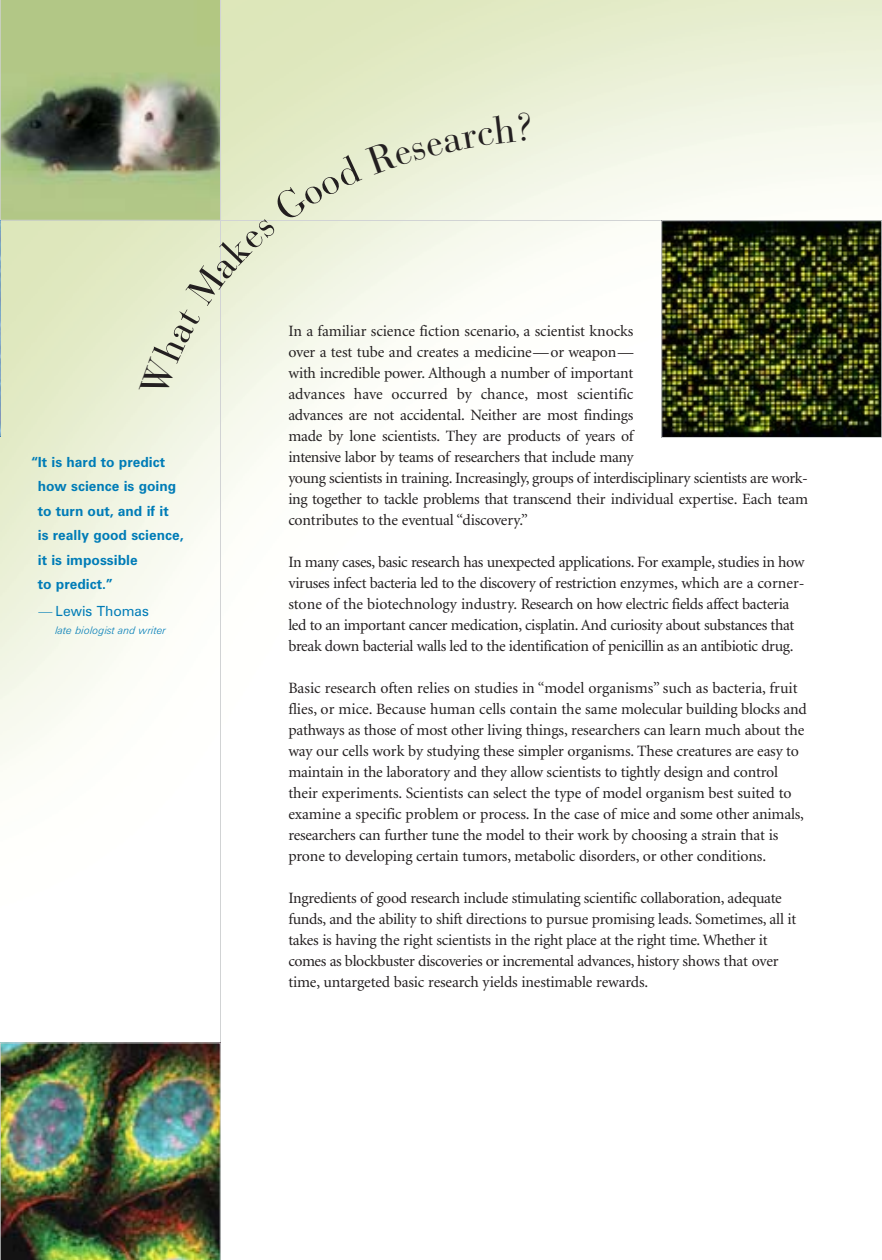
<style>
.page{position:relative;width:882px;height:1260px;background:#fff}
.page>*{position:absolute;margin:0;border:0;box-sizing:border-box;transform-origin:0 0}
.t1{font:15.75px/21px "Minion";letter-spacing:-.015em;color:#231f20}
.t2{font:700 14px/24.5px "Zurich BT";color:#007cb7}
.t3{font:14px "Zurich BT";color:#007cb7}
.t4{font:italic 300 10.5px "Zurich BT";color:#007cb7}
.s1{font-weight:300}
</style>
<div class="page">
<img style="left:0;top:0;width:882px;height:1043px">
<hr style="left:0;top:220px;width:882px;height:1px;background:#d1d3d4">
<svg style="left:0;top:0;width:220px;height:220px;background:#97a878"></svg>
<hr style="left:220px;top:0;width:1px;height:1259px;background:#d1d3d4">
<svg style="left:0;top:221px;width:1px;height:215px"></svg>
<img style="left:0;top:1043px;width:220px;height:216px">
<img style="left:663px;top:222px;width:217px;height:214px">
<div style="left:661px;top:220px;width:221px;height:218px;border:1px solid #d1d3d4"></div>
<svg style="left:139px;top:112px;width:393px;height:286px"></svg>
<p class="t2" style="left:38px;top:451px;width:147px;text-indent:-6px">“It is hard to predict how science is going to turn out, and if it<br>is really good science, it is impossible<br>to predict.”</p>
<p class="t3" style="left:38px;top:606px;width:112px"><span class="s1">—</span> Lewis Thomas</p>
<p class="t4" style="left:55px;top:626px;width:112px">late biologist and writer</p>
<p class="t1" style="left:288px;top:322px;width:521px">In a familiar science fiction scenario, a scientist knocks<br>over a test tube and creates a medicine—or weapon—<br>with incredible power. Although a number of important<br>advances have occurred by chance, most scientific<br>advances are not accidental. Neither are most findings<br>made by lone scientists. They are products of years of<br>intensive labor by teams of researchers that include many<br>young scientists in training. Increasingly, groups of interdisciplinary scientists are work&shy;ing together to tackle problems that transcend their individual expertise. Each team contributes to the eventual “discovery.”</p>
<p class="t1" style="left:288px;top:553px;width:518px">In many cases, basic research has unexpected applications. For example, studies in how viruses infect bacteria led to the discovery of restriction enzymes, which are a corner&shy;stone of the biotechnology industry. Research on how electric fields affect bacteria led to an important cancer medication, cisplatin. And curiosity about substances that break down bacterial walls led to the identification of penicillin as an antibiotic drug.</p>
<p class="t1" style="left:288px;top:679px;width:520px">Basic research often relies on studies in “model organisms” such as bacteria, fruit flies, or mice. Because human cells contain the same molecular building blocks and pathways as those of most other living things, researchers can learn much about the way our cells work by studying these simpler organisms. These creatures are easy to maintain in the laboratory and they allow scientists to tightly design and control their experiments. Scientists can select the type of model organism best suited to examine a specific problem or process. In the case of mice and some other animals, researchers can further tune the model to their work by choosing a strain that is prone to developing certain tumors, metabolic disorders, or other conditions.</p>
<p class="t1" style="left:288px;top:889px;width:509px">Ingredients of good research include stimulating scientific collaboration, adequate funds, and the ability to shift directions to pursue promising leads. Sometimes, all it takes is having the right scientists in the right place at the right time. Whether it comes as blockbuster discoveries or incremental advances, history shows that over time, untargeted basic research yields inestimable rewards.</p>
</div>
